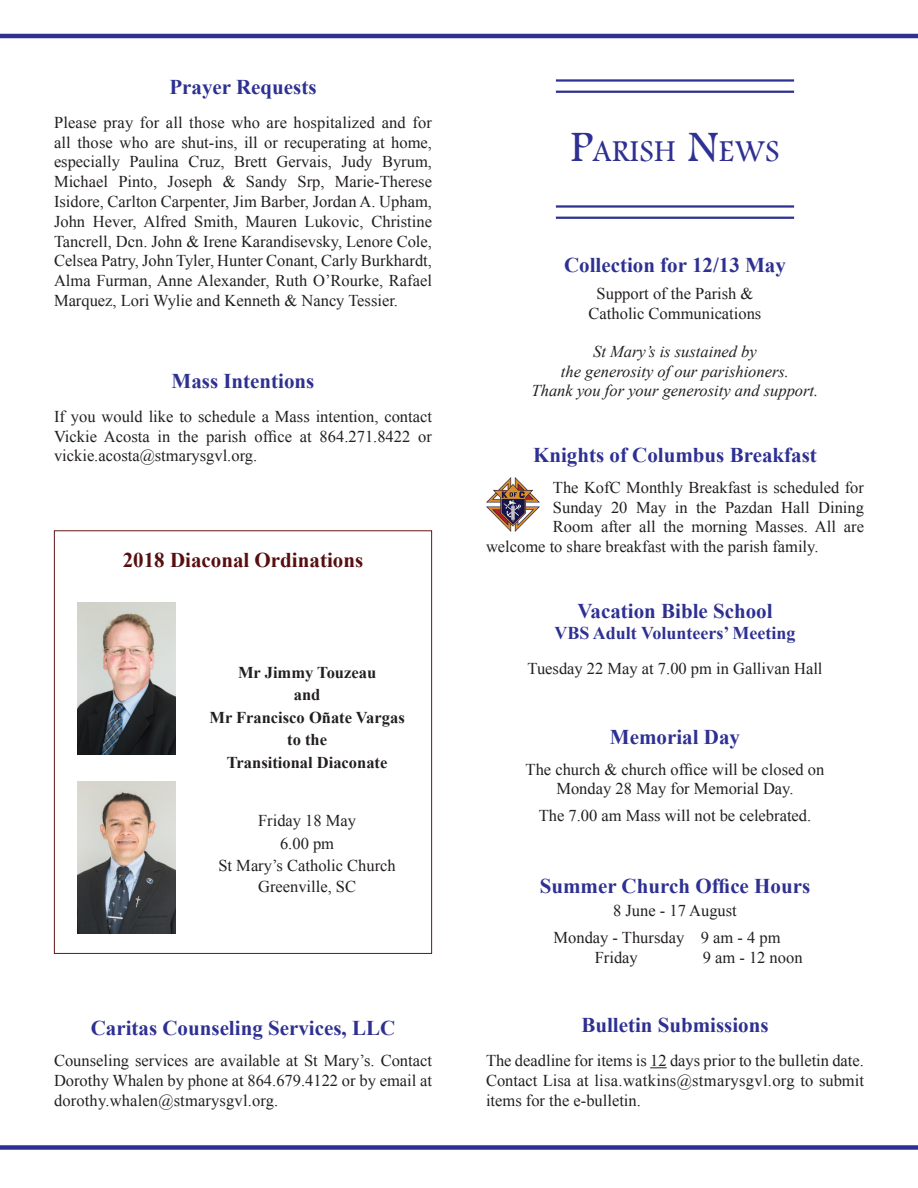
<style>
.page{position:relative;width:918px;height:1188px;background:#fff}
.page>*{position:absolute;margin:0;border:0;box-sizing:border-box;transform-origin:0 0}
.t1{font:31.5px "Footlight MT Light";letter-spacing:.015em;color:#2e3092}
.Paragraph_Style_1{font:700 21px "Times New Roman";color:#2e3092}
.Paragraph_Style_1-2{font:700 21px "Times New Roman";color:#580e0f}
.t2{font:700 18px "Times New Roman";color:#2e3092}
.Paragraph_Style_1-3{font:16.5px/19.8px "Times New Roman";color:#231f20;text-align:justify}
.Paragraph_Style_1-4{font:italic 16.5px "Times New Roman";color:#231f20}
.Paragraph_Style_1-5{font:700 16.5px "Times New Roman";color:#231f20}
.s1{font-size:45px}
</style>
<div class="page">
<hr style="left:0;top:34px;width:918px;height:4px;background:#2e3092">
<div style="left:0;top:1145px;width:918px;height:5px;background:#2e3092"></div>
<hr style="left:556px;top:79px;width:238px;height:3px;background:#2e3092">
<hr style="left:556px;top:91px;width:238px;height:2px;background:#2e3092">
<hr style="left:556px;top:205px;width:238px;height:3px;background:#2e3092">
<hr style="left:556px;top:217px;width:238px;height:2px;background:#2e3092">
<img style="left:486px;top:477px;width:54px;height:54px">
<img style="left:77px;top:603px;width:98px;height:152px">
<img style="left:77px;top:781px;width:98px;height:152px">
<svg style="left:650px;top:1067px;width:17px;height:1px"></svg>
<p class="Paragraph_Style_1" style="left:169px;top:72px;width:149px">Prayer Requests</p>
<p class="Paragraph_Style_1-3" style="left:54px;top:112px;width:380px">Please pray for all those who are hospitalized and for all those who are shut-ins, ill or recuperating at home, especially Paulina Cruz, Brett Gervais, Judy Byrum, Michael Pinto, Joseph &amp; Sandy Srp, Marie-Therese Isidore, Carlton Carpenter, Jim Barber, Jordan A. Upham, John Hever, Alfred Smith, Mauren Lukovic, Christine Tancrell, Dcn. John &amp; Irene Karandisevsky, Lenore Cole, Celsea Patry, John Tyler, Hunter Conant, Carly Burkhardt, Alma Furman, Anne Alexander, Ruth O’Rourke, Rafael Marquez, Lori Wylie and Kenneth &amp; Nancy Tessier.</p>
<p class="Paragraph_Style_1" style="left:172px;top:366px;width:144px">Mass Intentions</p>
<p class="Paragraph_Style_1-3" style="left:54px;top:406px;width:380px">If you would like to schedule a Mass intention, contact Vickie Acosta in the parish office at 864.271.8422 or vickie.acosta@stmarysgvl.org.</p>
<p class="Paragraph_Style_1-2" style="left:123px;top:545px;width:242px">2018 Diaconal Ordinations</p>
<p class="Paragraph_Style_1-5" style="left:238px;top:661px;width:140px">Mr Jimmy Touzeau</p>
<p class="Paragraph_Style_1-5" style="left:294px;top:683px;width:28px">and</p>
<p class="Paragraph_Style_1-5" style="left:209px;top:706px;width:197px">Mr Francisco Oñate Vargas</p>
<p class="Paragraph_Style_1-5" style="left:287px;top:728px;width:41px">to the</p>
<p class="Paragraph_Style_1-5" style="left:227px;top:751px;width:162px">Transitional Diaconate</p>
<p class="Paragraph_Style_1-3" style="left:258px;top:810px;width:100px">Friday 18 May</p>
<p class="Paragraph_Style_1-3" style="left:280px;top:833px;width:56px">6.00 pm</p>
<p class="Paragraph_Style_1-3" style="left:218px;top:855px;width:179px">St Mary’s Catholic Church</p>
<p class="Paragraph_Style_1-3" style="left:258px;top:876px;width:100px">Greenville, SC</p>
<p class="Paragraph_Style_1" style="left:91px;top:1014px;width:306px">Caritas Counseling Services, LLC</p>
<p class="Paragraph_Style_1-3" style="left:54px;top:1050px;width:380px">Counseling services are available at St Mary’s. Contact Dorothy Whalen by phone at 864.679.4122 or by email at dorothy.whalen@stmarysgvl.org.</p>
<p class="t1" style="left:571px;top:132px;width:210px"><span class="s1">P</span>ARISH <span class="s1">N</span>EWS</p>
<p class="Paragraph_Style_1" style="left:564px;top:251px;width:223px">Collection for 12/13 May</p>
<p class="Paragraph_Style_1-3" style="left:597px;top:284px;width:158px">Support of the Parish &amp;</p>
<p class="Paragraph_Style_1-3" style="left:589px;top:303px;width:174px">Catholic Communications</p>
<p class="Paragraph_Style_1-4" style="left:593px;top:340px;width:165px">St Mary’s is sustained by</p>
<p class="Paragraph_Style_1-4" style="left:561px;top:360px;width:230px">the generosity of our parishioners.</p>
<p class="Paragraph_Style_1-4" style="left:532px;top:380px;width:288px">Thank you for your generosity and support.</p>
<p class="Paragraph_Style_1" style="left:533px;top:441px;width:285px">Knights of Columbus Breakfast</p>
<p class="Paragraph_Style_1-3" style="left:553px;top:477px;width:313px">The KofC Monthly Breakfast is scheduled for</p>
<p class="Paragraph_Style_1-3" style="left:553px;top:497px;width:313px">Sunday 20 May in the Pazdan Hall Dining</p>
<p class="Paragraph_Style_1-3" style="left:553px;top:517px;width:313px">Room after all the morning Masses. All are</p>
<p class="Paragraph_Style_1-3" style="left:486px;top:536px;width:334px">welcome to share breakfast with the parish family.</p>
<p class="Paragraph_Style_1" style="left:577px;top:596px;width:197px">Vacation Bible School</p>
<p class="t2" style="left:554px;top:621px;width:243px">VBS Adult Volunteers’ Meeting</p>
<p class="Paragraph_Style_1-3" style="left:528px;top:658px;width:297px">Tuesday 22 May at 7.00 pm in Gallivan Hall</p>
<p class="Paragraph_Style_1" style="left:610px;top:722px;width:132px">Memorial Day</p>
<p class="Paragraph_Style_1-3" style="left:526px;top:759px;width:300px">The church &amp; church office will be closed on</p>
<p class="Paragraph_Style_1-3" style="left:556px;top:779px;width:239px">Monday 28 May for Memorial Day.</p>
<p class="Paragraph_Style_1-3" style="left:539px;top:806px;width:274px">The 7.00 am Mass will not be celebrated.</p>
<p class="Paragraph_Style_1" style="left:540px;top:871px;width:272px">Summer Church Office Hours</p>
<p class="Paragraph_Style_1-3" style="left:613px;top:900px;width:125px">8 June - 17 August</p>
<p class="Paragraph_Style_1-3" style="left:554px;top:927px;width:229px">Monday - Thursday 9 am - 4 pm</p>
<p class="Paragraph_Style_1-3" style="left:595px;top:947px;width:45px">Friday</p>
<p class="Paragraph_Style_1-3" style="left:703px;top:947px;width:101px">9 am - 12 noon</p>
<p class="Paragraph_Style_1" style="left:581px;top:1010px;width:189px">Bulletin Submissions</p>
<p class="Paragraph_Style_1-3" style="left:486px;top:1050px;width:380px">The deadline for items is 12 days prior to the bulletin date.<br>Contact Lisa at lisa.watkins@stmarysgvl.org to submit items for the e-bulletin.</p>
</div>
